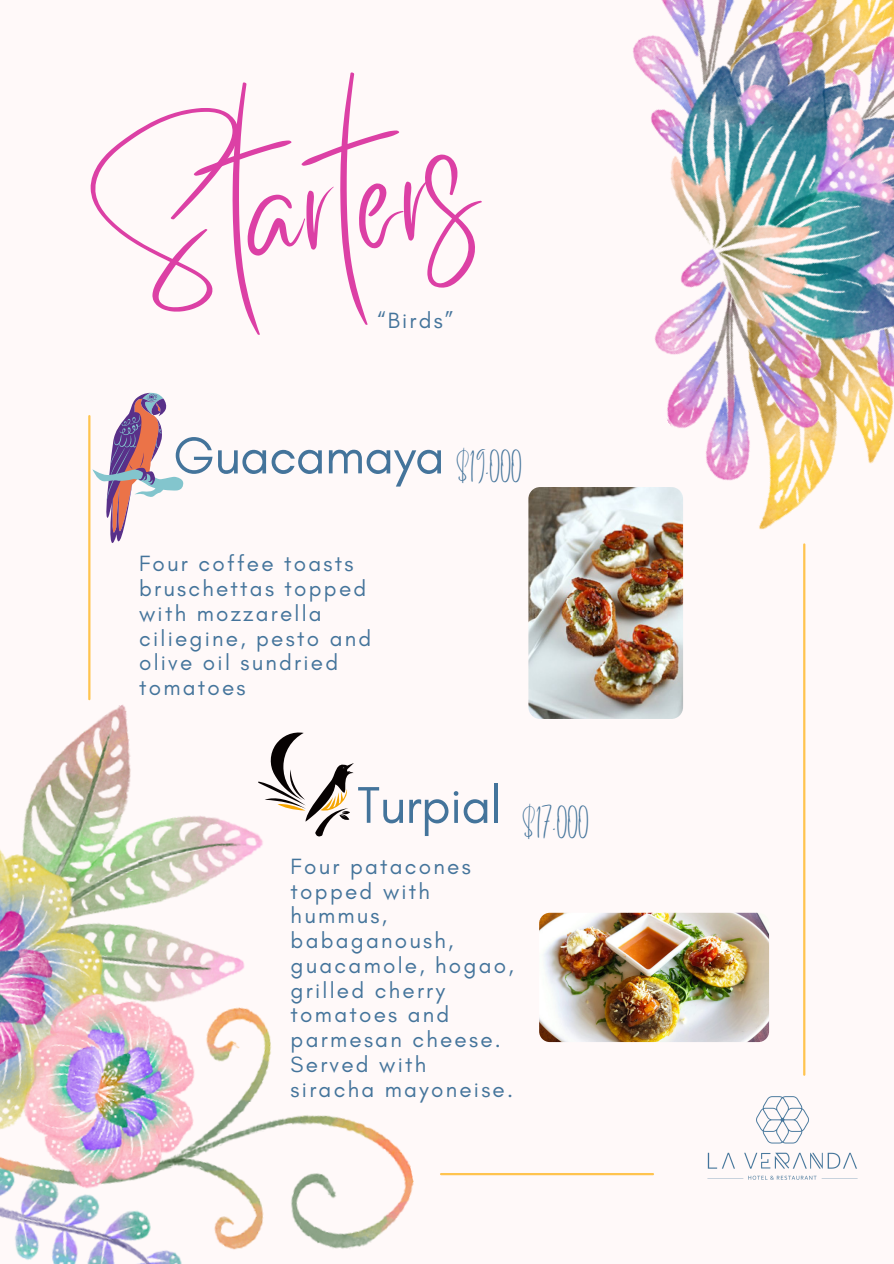
<style>
.page{position:relative;width:894px;height:1264px;background:#fff}
.page>*{position:absolute;margin:0;border:0;box-sizing:border-box;transform-origin:0 0}
.t1{font:123.9px "Better Saturday";color:#dc40a5}
.t2{font:52.5px "Glacial Indifference";letter-spacing:-.015em;color:#44749b}
.t3{font:22.5px/24.8px "Glacial Indifference";letter-spacing:.1em;color:#44749b}
.t4{font:21px "Better Saturday";letter-spacing:-.015em;color:#44749b}
</style>
<div class="page">
<div style="left:0;top:0;width:893px;height:1263px;background:#fff9f9"></div>
<hr style="left:88px;top:416px;width:2px;height:283px;background:#ffc44f">
<img style="left:0;top:666px;width:414px;height:597px">
<img style="left:530px;top:0;width:363px;height:543px">
<hr style="left:802px;top:544px;width:3px;height:530px;background:#ffc44f">
<hr style="left:441px;top:1172px;width:211px;height:3px;background:#ffc44f">
<svg style="left:92px;top:393px;width:91px;height:150px"></svg>
<svg style="left:258px;top:731px;width:96px;height:105px"></svg>
<img style="left:528px;top:487px;width:155px;height:232px;border-radius:12px">
<img style="left:539px;top:912px;width:229px;height:130px;border-radius:11px">
<img style="left:605px;top:961px;width:253px;height:219px">
<p class="t1" style="left:90px;top:203px;width:390px;rotate:-5deg">Starters</p>
<p class="t3" style="left:377px;top:307px;width:77px">“Birds”</p>
<p class="t2" style="left:173px;top:423px;width:273px">Guacamaya</p>
<p class="t4" style="left:456px;top:462px;width:67px">$19.000</p>
<p class="t3" style="left:139px;top:551px;width:234px">Four coffee toasts bruschettas topped with mozzarella ciliegine, pesto and olive oil sundried tomatoes</p>
<h2 class="t2" style="left:357px;top:773px;width:146px">Turpial</h2>
<p class="t3" style="left:290px;top:853px;width:224px">Four patacones topped with hummus, babaganoush, guacamole, hogao, grilled cherry tomatoes and parmesan cheese.<br>Served with siracha mayoneise.</p>
<h2 class="t4" style="left:522px;top:818px;width:69px">$17.000</h2>
</div>
